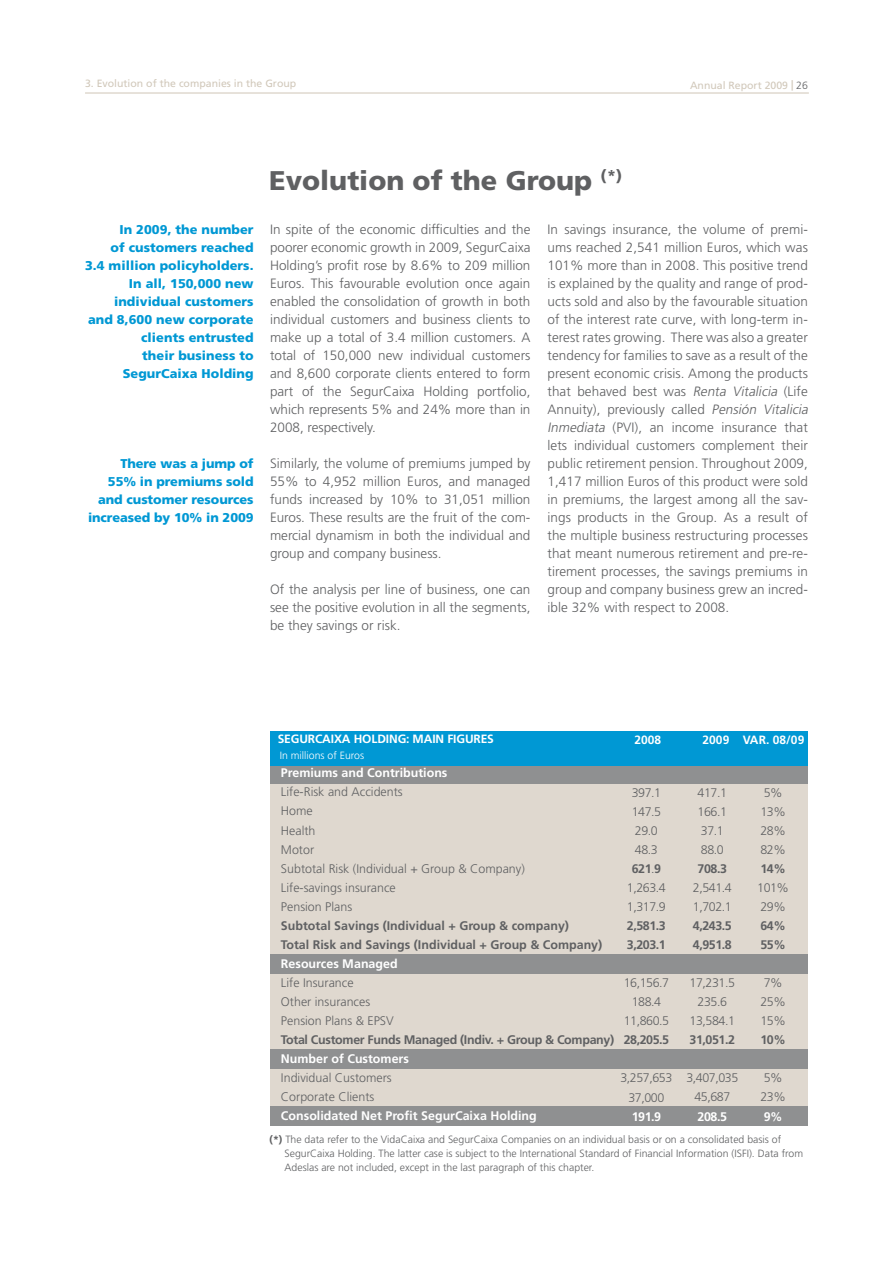
<style>
.page{position:relative;width:893px;height:1263px;background:#fff}
.page>*{position:absolute;margin:0;border:0;box-sizing:border-box;transform-origin:0 0}
.TITULO_AZUL{font:900 27px "Frutiger LT Std";color:#5f6062}
.CUERPO_DE_TEXTO{font:300 13.5px/18px "Frutiger LT Std";letter-spacing:.005em;color:#5f6062;text-align:justify}
.DESTACADO{font:900 12.75px/18px "Frutiger LT Std";letter-spacing:.005em;color:#0098d4;text-align:right}
.t1{font:300 12.45px "Frutiger LT Std";color:#5f6062}
.t2{font:700 12.45px "Frutiger LT Std";color:#5f6062}
.t3{font:700 12.45px "Frutiger LT Std";color:#fff}
.t4{font:700 12.45px "Frutiger LT Std";letter-spacing:-.025em;color:#5f6062}
.t5{font:700 12px "Frutiger LT Std";letter-spacing:-.01em;color:#fff}
.t6{font:300 10.5px/13.5px "Frutiger LT Std";color:#5f6062}
.t7{font:10.5px "Frutiger LT Std";color:#d1c8ba}
.t8{font:300 10.5px "Frutiger LT Std";color:#fff}
.s1{font-weight:700}
.s2{font-weight:300;color:#5f6062}
.s3{font-style:italic}
.s4{font-weight:300}
</style>
<div class="page">
<hr style="left:85px;top:92px;width:724px;height:2px;background:#d1c8ba">
<div style="left:270px;top:780px;width:538px;height:343px;background:#dfd8cf"></div>
<div style="left:270px;top:1049px;width:538px;height:19px;background:#8f9091"></div>
<div style="left:270px;top:1106px;width:538px;height:19px;background:#8f9091"></div>
<div style="left:270px;top:954px;width:538px;height:19px;background:#8f9091"></div>
<div style="left:270px;top:764px;width:538px;height:19px;background:#8f9091"></div>
<div style="left:270px;top:731px;width:538px;height:34px;background:#0098d4"></div>
<p class="t7" style="left:85px;top:77px;width:213px">3. Evolution of the companies in the Group</p>
<p class="t7" style="left:690px;top:80px;width:119px">Annual Report 2009 <span class="s1">|</span> <span class="s2">26</span></p>
<p class="DESTACADO" style="left:119px;top:221px;width:136px">In 2009, the number</p>
<p class="DESTACADO" style="left:110px;top:239px;width:145px">of customers reached</p>
<p class="DESTACADO" style="left:85px;top:257px;width:170px">3.4 million policyholders.<br>In all, 150,000 new individual customers<br>and 8,600 new corporate clients entrusted</p>
<p class="DESTACADO" style="left:123px;top:347px;width:132px">their business to<br>SegurCaixa Holding</p>
<p class="DESTACADO" style="left:88px;top:455px;width:167px">There was a jump of<br>55% in premiums sold and customer resources increased by 10% in 2009</p>
<p class="TITULO_AZUL" style="left:269px;top:165px;width:355px">Evolution of the Group <sup>(*)</sup></p>
<p class="CUERPO_DE_TEXTO" style="left:270px;top:221px;width:262px">In spite of the economic difficulties and the poorer economic growth in 2009, SegurCaixa Holding’s profit rose by 8.6% to 209 million Euros. This favourable evolution once again enabled the consolidation of growth in both individual customers and business clients to make up a total of 3.4 million customers. A total of 150,000 new individual customers and 8,600 corporate clients entered to form part of the SegurCaixa Holding portfolio, which represents 5% and 24% more than in 2008, respectively.</p>
<p class="CUERPO_DE_TEXTO" style="left:270px;top:454px;width:262px">Similarly, the volume of premiums jumped by 55% to 4,952 million Euros, and managed funds increased by 10% to 31,051 million Euros. These results are the fruit of the com&shy;mercial dynamism in both the individual and group and company business.</p>
<p class="CUERPO_DE_TEXTO" style="left:270px;top:580px;width:262px">Of the analysis per line of business, one can see the positive evolution in all the segments, be they savings or risk.</p>
<p class="CUERPO_DE_TEXTO" style="left:547px;top:220px;width:265px;text-align:left">In savings insurance, the volume of premi&shy;ums reached 2,541 million Euros, which was 101% more than in 2008. This positive trend is explained by the quality and range of prod&shy;ucts sold and also by the favourable situation of the interest rate curve, with long-term in&shy;terest rates growing. There was also a greater tendency for families to save as a result of the present economic crisis. Among the products that behaved best was <span class="s3">Renta Vitalicia</span> (Life Annuity), previously called <span class="s3">Pensión Vitalicia Inmediata</span> (PVI), an income insurance that lets individual customers complement their public retirement pension. Throughout 2009, 1,417 million Euros of this product were sold in premiums, the largest among all the sav&shy;ings products in the Group. As a result of the multiple business restructuring processes that meant numerous retirement and pre-re&shy;tirement processes, the savings premiums in group and company business grew an incred&shy;ible 32% with respect to 2008.</p>
<p class="t5" style="left:278px;top:732px;width:218px">SEGURCAIXA HOLDING: MAIN FIGURES</p>
<p class="t8" style="left:280px;top:749px;width:86px">In millions of Euros</p>
<p class="t5" style="left:634px;top:733px;width:28px">2008</p>
<p class="t5" style="left:702px;top:733px;width:28px">2009</p>
<p class="t5" style="left:743px;top:733px;width:63px">Var. 08/09</p>
<p class="t3" style="left:281px;top:766px;width:168px">Premiums and Contributions</p>
<p class="t1" style="left:281px;top:785px;width:123px">Life-Risk and Accidents</p>
<p class="t1" style="left:281px;top:804px;width:33px">Home</p>
<p class="t1" style="left:281px;top:823px;width:36px">Health</p>
<p class="t1" style="left:281px;top:842px;width:35px">Motor</p>
<p class="t1" style="left:281px;top:861px;width:245px">Subtotal Risk (Individual + Group &amp; Company)</p>
<p class="t1" style="left:281px;top:880px;width:116px">Life-savings insurance</p>
<p class="t1" style="left:281px;top:899px;width:73px">Pension Plans</p>
<p class="t2" style="left:281px;top:918px;width:290px">Subtotal Savings (Individual + Group &amp; company)</p>
<p class="t2" style="left:281px;top:937px;width:323px">Total Risk and Savings (Individual + Group &amp; Company)</p>
<p class="t3" style="left:281px;top:956px;width:118px">Resources Managed</p>
<p class="t1" style="left:281px;top:975px;width:74px">Life Insurance</p>
<p class="t1" style="left:281px;top:995px;width:91px">Other insurances</p>
<p class="t1" style="left:281px;top:1014px;width:114px">Pension Plans &amp; EPSV</p>
<p class="t4" style="left:281px;top:1032px;width:335px">Total Customer Funds Managed (Indiv. + Group &amp; Company)</p>
<p class="t3" style="left:281px;top:1051px;width:129px">Number of Customers</p>
<p class="t1" style="left:281px;top:1071px;width:112px">Individual Customers</p>
<p class="t1" style="left:281px;top:1090px;width:95px">Corporate Clients</p>
<p class="t3" style="left:281px;top:1109px;width:257px">Consolidated Net Profit SegurCaixa Holding</p>
<p class="t1" style="left:632px;top:785px;width:31px">397.1</p>
<p class="t1" style="left:632px;top:804px;width:31px">147.5</p>
<p class="t1" style="left:635px;top:823px;width:24px">29.0</p>
<p class="t1" style="left:635px;top:842px;width:24px">48.3</p>
<p class="t2" style="left:632px;top:861px;width:31px">621<span class="s4">.</span>9</p>
<p class="t1" style="left:627px;top:881px;width:40px">1,263.4</p>
<p class="t1" style="left:627px;top:900px;width:40px">1,317.9</p>
<p class="t2" style="left:627px;top:918px;width:40px">2,581.3</p>
<p class="t2" style="left:627px;top:937px;width:40px">3,203.1</p>
<p class="t1" style="left:624px;top:976px;width:47px">16,156.7</p>
<p class="t1" style="left:632px;top:995px;width:31px">188.4</p>
<p class="t1" style="left:624px;top:1014px;width:47px">11,860.5</p>
<p class="t2" style="left:624px;top:1033px;width:47px">28,205.5</p>
<p class="t1" style="left:620px;top:1071px;width:53px">3,257,653</p>
<p class="t1" style="left:628px;top:1090px;width:37px">37,000</p>
<p class="t3" style="left:632px;top:1109px;width:31px">191.9</p>
<p class="t1" style="left:698px;top:785px;width:31px">417.1</p>
<p class="t1" style="left:698px;top:804px;width:31px">166.1</p>
<p class="t1" style="left:701px;top:823px;width:24px">37.1</p>
<p class="t1" style="left:701px;top:842px;width:24px">88.0</p>
<p class="t2" style="left:698px;top:861px;width:31px">708.3</p>
<p class="t1" style="left:693px;top:880px;width:40px">2,541.4</p>
<p class="t1" style="left:693px;top:900px;width:40px">1,702.1</p>
<p class="t2" style="left:693px;top:918px;width:40px">4,243.5</p>
<p class="t2" style="left:693px;top:937px;width:40px">4,951.8</p>
<p class="t1" style="left:690px;top:976px;width:47px">17,231.5</p>
<p class="t1" style="left:698px;top:995px;width:31px">235.6</p>
<p class="t1" style="left:690px;top:1014px;width:47px">13,584.1</p>
<p class="t2" style="left:690px;top:1033px;width:47px">31,051.2</p>
<p class="t1" style="left:686px;top:1071px;width:53px">3,407,035</p>
<p class="t1" style="left:694px;top:1090px;width:37px">45,687</p>
<p class="t3" style="left:698px;top:1109px;width:31px">208.5</p>
<p class="t1" style="left:764px;top:785px;width:20px">5%</p>
<p class="t1" style="left:760px;top:804px;width:27px">13%</p>
<p class="t1" style="left:760px;top:823px;width:27px">28%</p>
<p class="t1" style="left:760px;top:842px;width:27px">82%</p>
<p class="t2" style="left:760px;top:861px;width:27px">14%</p>
<p class="t1" style="left:757px;top:880px;width:33px">101%</p>
<p class="t1" style="left:760px;top:899px;width:27px">29%</p>
<p class="t2" style="left:760px;top:918px;width:27px">64%</p>
<p class="t2" style="left:760px;top:937px;width:27px">55%</p>
<p class="t1" style="left:764px;top:976px;width:20px">7%</p>
<p class="t1" style="left:760px;top:995px;width:27px">25%</p>
<p class="t1" style="left:760px;top:1014px;width:27px">15%</p>
<p class="t2" style="left:760px;top:1033px;width:27px">10%</p>
<p class="t1" style="left:764px;top:1071px;width:20px">5%</p>
<p class="t1" style="left:760px;top:1090px;width:27px">23%</p>
<p class="t3" style="left:764px;top:1109px;width:20px">9%</p>
<p class="t6" style="left:285px;top:1133px;width:520px;text-indent:-15px"><span class="s1">(*)</span> The data refer to the VidaCaixa and SegurCaixa Companies on an individual basis or on a consolidated basis of<br>SegurCaixa Holding. The latter case is subject to the International Standard of Financial Information (ISFI). Data from<br>Adeslas are not included, except in the last paragraph of this chapter.</p>
</div>
